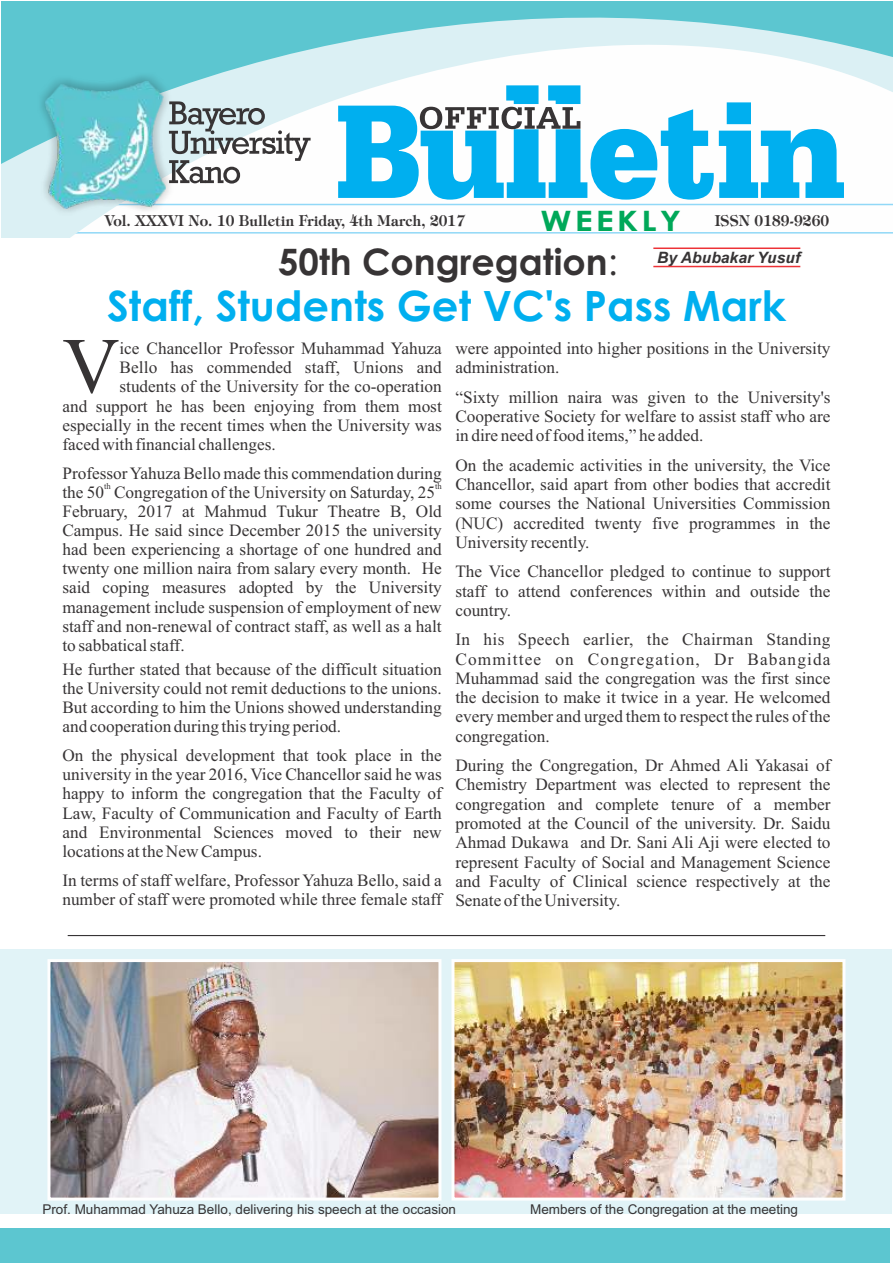
<style>
.page{position:relative;width:893px;height:1263px;background:#fff}
.page>*{position:absolute;margin:0;border:0;box-sizing:border-box;transform-origin:0 0}
.t1{font:79.05px "Times New Roman";color:#373435}
.t2{font:700 41.7px "Century Gothic";color:#00afef}
.t3{font:700 36.45px "Century Gothic";color:#373435}
.t4{font:700 28.2px "Century Gothic";letter-spacing:.09em;color:#00a859;scale:1.23 1}
.t5{font:17.25px/19.4px "Times New Roman";color:#373435;text-align:justify}
.t6{font:italic 700 15.75px "Arial";color:#373435}
.t7{font:600 15.15px "Tiffany IT Cby BT";color:#373435;scale:.92 1}
.t8{font:13.5px "Arial";color:#373435}
.t9{font:8.7px "Times New Roman";color:#373435}
.s1{font-weight:400}
</style>
<div class="page">
<div style="left:0;top:1228px;width:890px;height:35px;background:#5cc6d0"></div>
<svg style="left:1px;top:211px;width:892px;height:26px"></svg>
<svg style="left:1px;top:2px;width:892px;height:209px"></svg>
<svg style="left:174px;top:101px;width:137px;height:83px"></svg>
<svg style="left:338px;top:85px;width:506px;height:115px"></svg>
<svg style="left:420px;top:107px;width:160px;height:22px"></svg>
<img style="left:37px;top:72px;width:137px;height:145px">
<img style="left:46px;top:81px;width:119px;height:127px">
<hr style="left:653px;top:247px;width:147px;height:2px;background:#ed3237">
<hr style="left:653px;top:266px;width:147px;height:1px;background:#ed3237">
<div style="left:1px;top:949px;width:891px;height:265px;background:#e1f3f7"></div>
<img style="left:51px;top:963px;width:386px;height:233px">
<div style="left:47px;top:959px;width:394px;height:241px;border:3px solid #fefefe"></div>
<img style="left:455px;top:963px;width:386px;height:233px">
<div style="left:451px;top:959px;width:394px;height:241px;border:3px solid #fefefe"></div>
<hr style="left:68px;top:935px;width:757px;height:1px;background:#373435">
<h3 class="t4" style="left:540px;top:210px;width:116px">WEEKLY</h3>
<p class="t7" style="left:105px;top:214px;width:393px">Vol. XXXVI No. 10 Bulletin Friday, 4th March, 2017</p>
<p class="t7" style="left:715px;top:214px;width:126px">ISSN 0189-9260</p>
<h3 class="t3" style="left:278px;top:248px;width:341px">50th Congregation<span class="s1">:</span></h3>
<h2 class="t2" style="left:107px;top:290px;width:680px">Staff, Students Get VC's Pass Mark</h2>
<p class="t6" style="left:657px;top:252px;width:145px">By Abubakar Yusuf</p>
<h1 class="t1" style="left:62px;top:338px;width:59px">V</h1>
<p class="t5" style="left:120px;top:340px;width:324px">ice Chancellor Professor Muhammad Yahuza</p>
<p class="t5" style="left:120px;top:359px;width:324px">Bello has commended staff, Unions and</p>
<p class="t5" style="left:120px;top:379px;width:324px">students of the University for the co-operation</p>
<p class="t5" style="left:62px;top:398px;width:381px">and support he has been enjoying from them most</p>
<p class="t5" style="left:62px;top:417px;width:381px">especially in the recent times when the University was</p>
<p class="t5" style="left:62px;top:436px;width:215px">faced with financial challenges.</p>
<p class="t5" style="left:62px;top:465px;width:381px">Professor Yahuza Bello made this commendation during</p>
<p class="t9" style="left:104px;top:483px;width:8px">th</p>
<p class="t9" style="left:435px;top:483px;width:8px">th</p>
<p class="t5" style="left:62px;top:484px;width:381px;text-align:left">the 50 Congregation of the University on Saturday, 25<br>February, 2017 at Mahmud Tukur Theatre B, Old Campus. He said since December 2015 the university had been experiencing a shortage of one hundred and twenty one million naira from salary every month. He said coping measures adopted by the University management include suspension of employment of new staff and non-renewal of contract staff, as well as a halt to sabbatical staff.</p>
<p class="t5" style="left:62px;top:661px;width:381px">He further stated that because of the difficult situation the University could not remit deductions to the unions.<br>But according to him the Unions showed understanding and cooperation during this trying period.</p>
<p class="t5" style="left:62px;top:748px;width:381px">On the physical development that took place in the university in the year 2016, Vice Chancellor said he was happy to inform the congregation that the Faculty of Law, Faculty of Communication and Faculty of Earth and Environmental Sciences moved to their new locations at the New Campus.</p>
<p class="t5" style="left:62px;top:872px;width:381px">In terms of staff welfare, Professor Yahuza Bello, said a number of staff were promoted while three female staff</p>
<p class="t5" style="left:455px;top:340px;width:377px">were appointed into higher positions in the University administration.</p>
<p class="t5" style="left:455px;top:389px;width:377px">“Sixty million naira was given to the University's Cooperative Society for welfare to assist staff who are in dire need of food items,” he added.</p>
<p class="t5" style="left:455px;top:457px;width:377px">On the academic activities in the university, the Vice Chancellor, said apart from other bodies that accredit some courses the National Universities Commission (NUC) accredited twenty five programmes in the University recently.</p>
<p class="t5" style="left:455px;top:563px;width:377px">The Vice Chancellor pledged to continue to support staff to attend conferences within and outside the country.</p>
<p class="t5" style="left:455px;top:631px;width:377px">In his Speech earlier, the Chairman Standing Committee on Congregation, Dr Babangida Muhammad said the congregation was the first since the decision to make it twice in a year. He welcomed every member and urged them to respect the rules of the congregation.</p>
<p class="t5" style="left:455px;top:757px;width:377px">During the Congregation, Dr Ahmed Ali Yakasai of Chemistry Department was elected to represent the congregation and complete tenure of a member promoted at the Council of the university. Dr. Saidu Ahmad Dukawa and Dr. Sani Ali Aji were elected to represent Faculty of Social and Management Science and Faculty of Clinical science respectively at the Senate of the University.</p>
<p class="t8" style="left:42px;top:1204px;width:415px">Prof. Muhammad Yahuza Bello, delivering his speech at the occasion</p>
<p class="t8" style="left:530px;top:1204px;width:269px">Members of the Congregation at the meeting</p>
</div>
